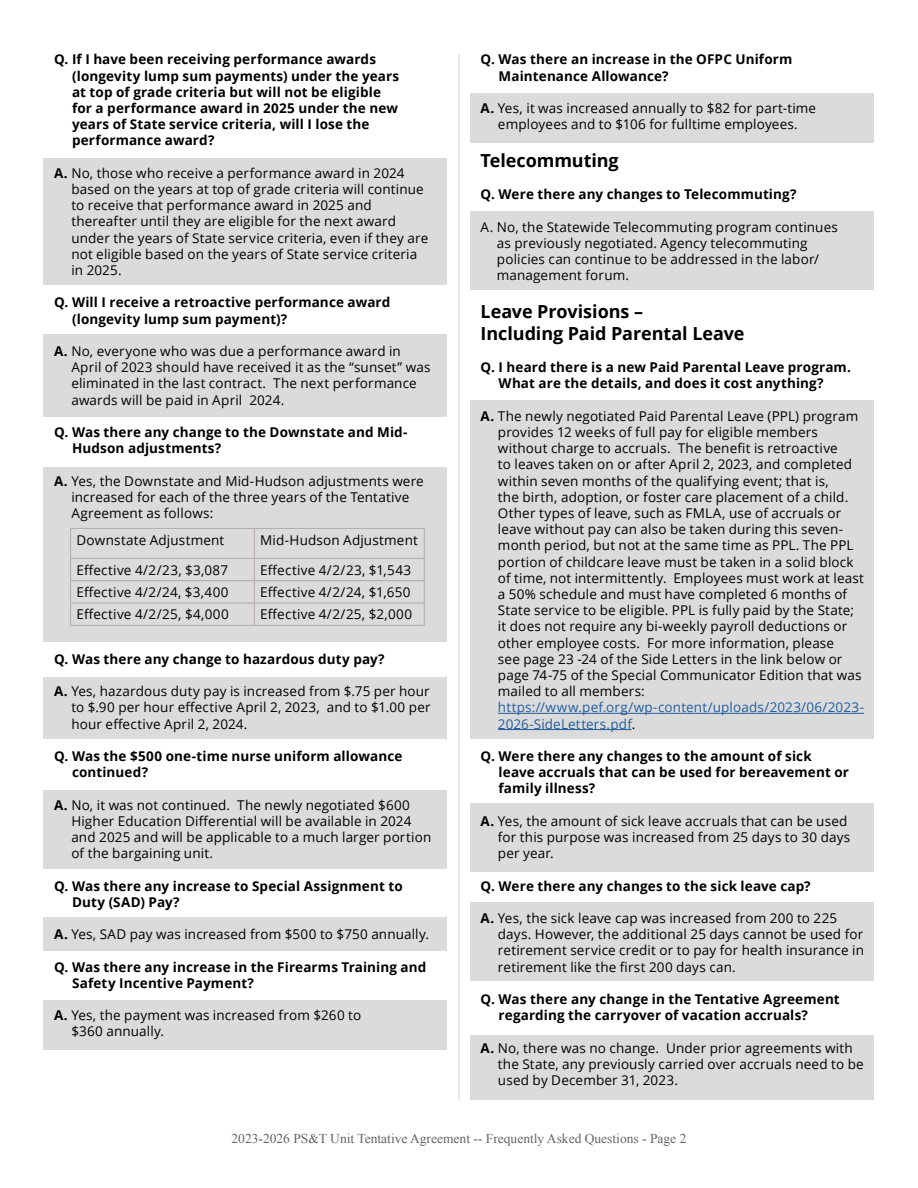
<style>
.page{position:relative;width:918px;height:1188px;background:#fff}
.page>*{position:absolute;margin:0;border:0;box-sizing:border-box;transform-origin:0 0}
.t1{font:700 18px/21.6px "Open Sans";letter-spacing:-.005em;color:#000}
.t2{font:13.5px/16.2px "Open Sans";letter-spacing:.01em;color:#000}
.t3{font:700 13.5px/16.2px "Open Sans";letter-spacing:.01em;color:#000}
.t4{font:13.5px/16.2px "Open Sans";letter-spacing:.01em;color:#215e9e}
.t5{font:13.5px "Times New Roman";color:#636466}
.s1{font-weight:700}
.s2{color:#000}
</style>
<div class="page">
<div style="left:471px;top:803px;width:403px;height:68px;background:#dbdbdb"></div>
<div style="left:471px;top:902px;width:403px;height:79px;background:#dbdbdb"></div>
<div style="left:471px;top:1035px;width:403px;height:65px;background:#dbdbdb"></div>
<div style="left:471px;top:401px;width:403px;height:338px;background:#dbdbdb"></div>
<div style="left:471px;top:212px;width:403px;height:78px;background:#dbdbdb"></div>
<div style="left:471px;top:93px;width:403px;height:49px;background:#dbdbdb"></div>
<div style="left:43px;top:1000px;width:403px;height:49px;background:#dbdbdb"></div>
<div style="left:43px;top:918px;width:403px;height:33px;background:#dbdbdb"></div>
<div style="left:43px;top:790px;width:403px;height:78px;background:#dbdbdb"></div>
<div style="left:43px;top:158px;width:403px;height:126px;background:#dbdbdb"></div>
<div style="left:43px;top:334px;width:403px;height:83px;background:#dbdbdb"></div>
<div style="left:43px;top:678px;width:403px;height:61px;background:#dbdbdb"></div>
<div style="left:43px;top:467px;width:403px;height:175px;background:#dbdbdb"></div>
<hr style="left:498px;top:713px;width:366px;height:1px;background:#215e9e">
<hr style="left:498px;top:729px;width:134px;height:1px;background:#215e9e">
<hr style="left:459px;top:54px;width:1px;height:1046px;background:#d1d3d4">
<hr style="left:70px;top:528px;width:184px;height:1px;background:#afa8a7">
<hr style="left:254px;top:528px;width:171px;height:1px;background:#afa8a7">
<hr style="left:70px;top:558px;width:184px;height:1px;background:#afa8a7">
<hr style="left:254px;top:558px;width:171px;height:1px;background:#afa8a7">
<hr style="left:70px;top:580px;width:184px;height:1px;background:#afa8a7">
<hr style="left:254px;top:580px;width:171px;height:1px;background:#afa8a7">
<hr style="left:70px;top:603px;width:184px;height:1px;background:#afa8a7">
<svg style="left:70px;top:529px;width:1px;height:96px"></svg>
<hr style="left:254px;top:603px;width:171px;height:1px;background:#afa8a7">
<svg style="left:254px;top:529px;width:1px;height:96px"></svg>
<svg style="left:424px;top:529px;width:1px;height:96px"></svg>
<hr style="left:70px;top:625px;width:184px;height:1px;background:#afa8a7">
<hr style="left:254px;top:625px;width:171px;height:1px;background:#afa8a7">
<p class="t3" style="left:72px;top:51px;width:329px;text-indent:-18px">Q. If I have been receiving performance awards (longevity lump sum payments) under the years at top of grade criteria but will not be eligible for a performance award in 2025 under the new years of State service criteria, will I lose the performance award?</p>
<p class="t2" style="left:71px;top:164px;width:358px;text-indent:-17px"><span class="s1">A.</span> No, those who receive a performance award in 2024 based on the years at top of grade criteria will continue to receive that performance award in 2025 and thereafter until they are eligible for the next award under the years of State service criteria, even if they are not eligible based on the years of State service criteria in 2025.</p>
<p class="t3" style="left:72px;top:294px;width:320px;text-indent:-18px">Q. Will I receive a retroactive performance award (longevity lump sum payment)?</p>
<p class="t2" style="left:71px;top:343px;width:361px;text-indent:-17px"><span class="s1">A.</span> No, everyone who was due a performance award in April of 2023 should have received it as the “sunset” was eliminated in the last contract. The next performance awards will be paid in April 2024.</p>
<p class="t3" style="left:72px;top:424px;width:337px;text-indent:-18px">Q. Was there any change to the Downstate and Mid-<br>Hudson adjustments?</p>
<p class="t2" style="left:71px;top:472px;width:354px;text-indent:-17px"><span class="s1">A.</span> Yes, the Downstate and Mid-Hudson adjustments were increased for each of the three years of the Tentative<br>Agreement as follows:</p>
<p class="t2" style="left:77px;top:531px;width:149px">Downstate Adjustment</p>
<p class="t2" style="left:260px;top:531px;width:159px">Mid-Hudson Adjustment</p>
<p class="t2" style="left:77px;top:561px;width:153px">Effective 4/2/23, $3,087</p>
<p class="t2" style="left:260px;top:561px;width:152px">Effective 4/2/23, $1,543</p>
<p class="t2" style="left:77px;top:584px;width:154px">Effective 4/2/24, $3,400</p>
<p class="t2" style="left:260px;top:584px;width:152px">Effective 4/2/24, $1,650</p>
<p class="t2" style="left:77px;top:606px;width:154px">Effective 4/2/25, $4,000</p>
<p class="t2" style="left:260px;top:606px;width:153px">Effective 4/2/25, $2,000</p>
<p class="t3" style="left:54px;top:650px;width:332px">Q. Was there any change to hazardous duty pay?</p>
<p class="t2" style="left:71px;top:683px;width:361px;text-align:justify;text-indent:-17px"><span class="s1">A.</span> Yes, hazardous duty pay is increased from $.75 per hour to $.90 per hour effective April 2, 2023, and to $1.00 per hour effective April 2, 2024.</p>
<p class="t3" style="left:72px;top:748px;width:332px;text-indent:-18px">Q. Was the $500 one-time nurse uniform allowance continued?</p>
<p class="t2" style="left:71px;top:796px;width:361px;text-indent:-17px"><span class="s1">A.</span> No, it was not continued. The newly negotiated $600<br>Higher Education Differential will be available in 2024 and 2025 and will be applicable to a much larger portion of the bargaining unit.</p>
<p class="t3" style="left:72px;top:877px;width:332px;text-indent:-18px">Q. Was there any increase to Special Assignment to<br>Duty (SAD) Pay?</p>
<p class="t2" style="left:54px;top:926px;width:377px"><span class="s1">A.</span> Yes, SAD pay was increased from $500 to $750 annually.</p>
<p class="t3" style="left:72px;top:958px;width:356px;text-indent:-18px">Q. Was there any increase in the Firearms Training and<br>Safety Incentive Payment?</p>
<p class="t2" style="left:71px;top:1007px;width:291px;text-indent:-17px"><span class="s1">A.</span> Yes, the payment was increased from $260 to $360 annually.</p>
<p class="t3" style="left:499px;top:51px;width:295px;text-indent:-18px">Q. Was there an increase in the OFPC Uniform<br>Maintenance Allowance?</p>
<p class="t2" style="left:481px;top:100px;width:337px;text-align:center"><span class="s1">A.</span> Yes, it was increased annually to $82 for part-time employees and to $106 for fulltime employees.</p>
<h1 class="t1" style="left:481px;top:149px;width:140px">Telecommuting</h1>
<p class="t3" style="left:481px;top:186px;width:318px">Q. Were there any changes to Telecommuting?</p>
<p class="t2" style="left:497px;top:218px;width:343px;text-indent:-16px">A. No, the Statewide Telecommuting program continues as previously negotiated. Agency telecommuting policies can continue to be addressed in the labor/ management forum.</p>
<h1 class="t1" style="left:481px;top:300px;width:265px">Leave Provisions –<br>Including Paid Parental Leave</h1>
<p class="t3" style="left:499px;top:359px;width:354px;text-indent:-18px">Q. I heard there is a new Paid Parental Leave program.<br>What are the details, and does it cost anything?</p>
<p class="t2" style="left:498px;top:407px;width:368px;text-indent:-17px"><span class="s1">A.</span> The newly negotiated Paid Parental Leave (PPL) program provides 12 weeks of full pay for eligible members without charge to accruals. The benefit is retroactive<br>to leaves taken on or after April 2, 2023, and completed within seven months of the qualifying event; that is,<br>the birth, adoption, or foster care placement of a child.<br>Other types of leave, such as FMLA, use of accruals or leave without pay can also be taken during this seven&shy;month period, but not at the same time as PPL. The PPL portion of childcare leave must be taken in a solid block of time, not intermittently. Employees must work at least a 50% schedule and must have completed 6 months of State service to be eligible. PPL is fully paid by the State; it does not require any bi-weekly payroll deductions or other employee costs. For more information, please<br>see page 23 -24 of the Side Letters in the link below or page 74-75 of the Special Communicator Edition that was mailed to all members:</p>
<p class="t4" style="left:498px;top:699px;width:368px">https://www.pef.org/wp-content/uploads/2023/06/2023-<br>2026-SideLetters.pdf<span class="s2">.</span></p>
<p class="t3" style="left:499px;top:748px;width:352px;text-indent:-18px">Q. Were there any changes to the amount of sick leave accruals that can be used for bereavement or family illness?</p>
<p class="t2" style="left:498px;top:812px;width:354px;text-indent:-17px"><span class="s1">A.</span> Yes, the amount of sick leave accruals that can be used for this purpose was increased from 25 days to 30 days per year.</p>
<p class="t3" style="left:481px;top:877px;width:331px">Q. Were there any changes to the sick leave cap?</p>
<p class="t2" style="left:498px;top:910px;width:368px;text-indent:-17px"><span class="s1">A.</span> Yes, the sick leave cap was increased from 200 to 225 days. However, the additional 25 days cannot be used for retirement service credit or to pay for health insurance in retirement like the first 200 days can.</p>
<p class="t3" style="left:499px;top:991px;width:343px;text-indent:-18px">Q. Was there any change in the Tentative Agreement regarding the carryover of vacation accruals?</p>
<p class="t2" style="left:498px;top:1039px;width:367px;text-indent:-17px"><span class="s1">A.</span> No, there was no change. Under prior agreements with the State, any previously carried over accruals need to be used by December 31, 2023.</p>
<p class="t5" style="left:232px;top:1130px;width:456px">2023-2026 PS&amp;T Unit Tentative Agreement -- Frequently Asked Questions - Page 2</p>
</div>
